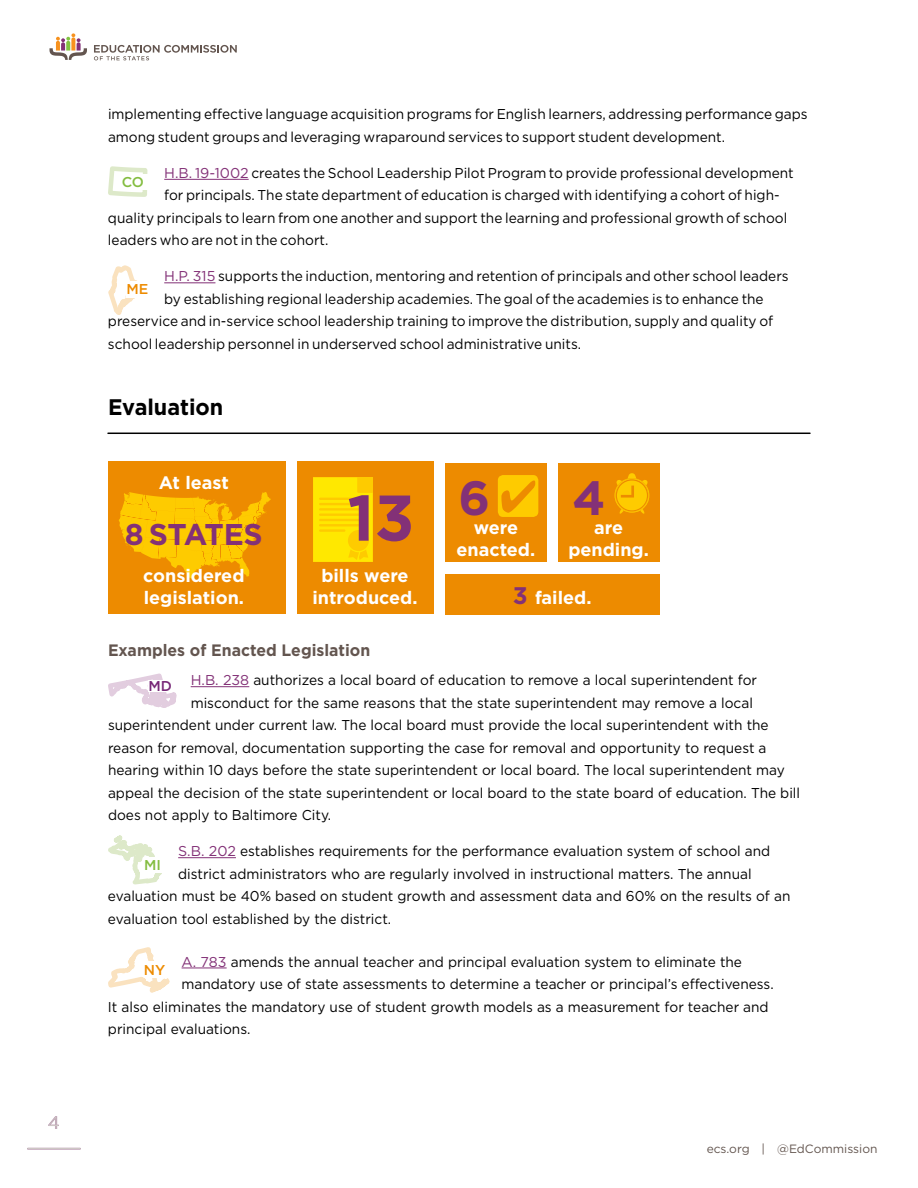
<style>
.page{position:relative;width:918px;height:1188px;background:#fff}
.page>*{position:absolute;margin:0;border:0;box-sizing:border-box;transform-origin:0 0}
.t1{font:700 64.5px "Gotham";color:#833177}
.t2{font:700 48px "Gotham";color:#833177}
.t3{font:700 30px "Gotham";letter-spacing:-.025em;color:#833177}
.t4{font:700 22.5px "Gotham";color:#000;scale:.96 1}
.t5{font:700 18px/21.6px "Gotham";color:#fff;text-align:center}
.t6{font:18px "Gotham";color:#833177}
.t7{font:700 16.5px "Gotham";color:#63554f;scale:.96 1}
.t8{font:14.25px/22.5px "Gotham";color:#000;scale:.96 1}
.t9{font:500 14.25px "Gotham";color:#84bd41}
.t10{font:500 14.25px "Gotham";color:#ed8b00}
.t11{font:500 14.25px "Gotham";color:#772877}
.t12{font:12px "Gotham";color:#63554f}
.s1{color:#833177}
.s2{font-size:24px;color:#833177}
</style>
<div class="page">
<hr style="left:28px;top:1148px;width:52px;height:1px;background:#cdc6c4">
<svg style="left:50px;top:33px;width:37px;height:27px"></svg>
<svg style="left:94px;top:45px;width:143px;height:15px"></svg>
<hr style="left:164px;top:179px;width:85px;height:1px;background:#833177">
<hr style="left:164px;top:282px;width:51px;height:1px;background:#833177">
<hr style="left:108px;top:433px;width:702px;height:1px;background:#000">
<hr style="left:191px;top:686px;width:58px;height:1px;background:#833177">
<hr style="left:178px;top:857px;width:58px;height:1px;background:#833177">
<hr style="left:182px;top:968px;width:45px;height:1px;background:#833177">
<div style="left:297px;top:461px;width:137px;height:153px;background:#ed8b00"></div>
<div style="left:108px;top:461px;width:177px;height:153px;background:#ed8b00"></div>
<svg style="left:119px;top:492px;width:152px;height:87px"></svg>
<svg style="left:313px;top:478px;width:60px;height:84px;background:#fedf00"></svg>
<div style="left:445px;top:574px;width:214px;height:40px;background:#ed8b00"></div>
<div style="left:445px;top:463px;width:102px;height:99px;background:#ed8b00"></div>
<svg style="left:498px;top:475px;width:40px;height:42px"></svg>
<div style="left:558px;top:463px;width:101px;height:99px;background:#ed8b00"></div>
<svg style="left:615px;top:473px;width:34px;height:41px"></svg>
<svg style="left:108px;top:166px;width:40px;height:31px"></svg>
<div style="left:122px;top:174px;width:29px;height:16px;background:#fff"></div>
<svg style="left:108px;top:265px;width:29px;height:50px"></svg>
<div style="left:127px;top:281px;width:24px;height:16px;background:#fff"></div>
<svg style="left:108px;top:673px;width:69px;height:35px"></svg>
<div style="left:148px;top:680px;width:29px;height:11px;background:#fff"></div>
<svg style="left:108px;top:835px;width:62px;height:158px"></svg>
<div style="left:144px;top:962px;width:24px;height:16px;background:#fff"></div>
<p class="t6" style="left:48px;top:1111px;width:14px">4</p>
<p class="t8" style="left:108px;top:103px;width:730px">implementing effective language acquisition programs for English learners, addressing performance gaps among student groups and leveraging wraparound services to support student development.</p>
<p class="t8" style="left:164px;top:161px;width:657px"><span class="s1">H.B. 19-1002</span> creates the School Leadership Pilot Program to provide professional development</p>
<p class="t8" style="left:164px;top:184px;width:643px">for principals. The state department of education is charged with identifying a cohort of high-</p>
<p class="t8" style="left:108px;top:206px;width:709px">quality principals to learn from one another and support the learning and professional growth of school</p>
<p class="t8" style="left:108px;top:229px;width:231px">leaders who are not in the cohort.</p>
<p class="t8" style="left:164px;top:265px;width:652px"><span class="s1">H.P. 315</span> supports the induction, mentoring and retention of principals and other school leaders</p>
<p class="t8" style="left:164px;top:287px;width:626px">by establishing regional leadership academies. The goal of the academies is to enhance the</p>
<p class="t8" style="left:108px;top:310px;width:694px">preservice and in-service school leadership training to improve the distribution, supply and quality of</p>
<p class="t8" style="left:108px;top:332px;width:494px">school leadership personnel in underserved school administrative units.</p>
<p class="t9" style="left:122px;top:173px;width:24px">CO</p>
<p class="t10" style="left:127px;top:280px;width:23px">ME</p>
<h3 class="t4" style="left:108px;top:392px;width:122px">Evaluation</h3>
<p class="t5" style="left:159px;top:472px;width:72px">At least</p>
<h3 class="t3" style="left:125px;top:514px;width:139px">8 STATES</h3>
<p class="t5" style="left:143px;top:565px;width:103px;text-align:left">considered legislation.</p>
<h1 class="t1" style="left:347px;top:475px;width:69px">13</h1>
<p class="t5" style="left:313px;top:565px;width:107px">bills were introduced.</p>
<h2 class="t2" style="left:458px;top:466px;width:33px">6</h2>
<p class="t5" style="left:457px;top:517px;width:80px">were enacted.</p>
<h2 class="t2" style="left:573px;top:466px;width:35px">4</h2>
<p class="t5" style="left:568px;top:517px;width:82px">are pending.</p>
<p class="t5" style="left:513px;top:586px;width:80px"><span class="s2">3</span> failed.</p>
<p class="t7" style="left:108px;top:639px;width:275px">Examples of Enacted Legislation</p>
<p class="t8" style="left:191px;top:669px;width:591px"><span class="s1">H.B. 238</span> authorizes a local board of education to remove a local superintendent for</p>
<p class="t8" style="left:191px;top:691px;width:587px">misconduct for the same reasons that the state superintendent may remove a local</p>
<p class="t8" style="left:108px;top:714px;width:690px">superintendent under current law. The local board must provide the local superintendent with the</p>
<p class="t8" style="left:108px;top:736px;width:687px">reason for removal, documentation supporting the case for removal and opportunity to request a</p>
<p class="t8" style="left:108px;top:759px;width:707px">hearing within 10 days before the state superintendent or local board. The local superintendent may</p>
<p class="t8" style="left:108px;top:781px;width:723px">appeal the decision of the state superintendent or local board to the state board of education. The bill</p>
<p class="t8" style="left:108px;top:804px;width:234px">does not apply to Baltimore City.</p>
<p class="t8" style="left:178px;top:840px;width:618px"><span class="s1">S.B. 202</span> establishes requirements for the performance evaluation system of school and</p>
<p class="t8" style="left:178px;top:862px;width:599px">district administrators who are regularly involved in instructional matters. The annual</p>
<p class="t8" style="left:108px;top:885px;width:712px">evaluation must be 40% based on student growth and assessment data and 60% on the results of an</p>
<p class="t8" style="left:108px;top:907px;width:297px">evaluation tool established by the district.</p>
<p class="t8" style="left:182px;top:950px;width:585px"><span class="s1">A. 783</span> amends the annual teacher and principal evaluation system to eliminate the</p>
<p class="t8" style="left:182px;top:972px;width:618px">mandatory use of state assessments to determine a teacher or principal’s effectiveness.</p>
<p class="t8" style="left:108px;top:995px;width:690px">It also eliminates the mandatory use of student growth models as a measurement for teacher and</p>
<p class="t8" style="left:108px;top:1017px;width:150px">principal evaluations.</p>
<p class="t11" style="left:148px;top:677px;width:25px">MD</p>
<p class="t9" style="left:144px;top:855px;width:18px">MI</p>
<p class="t10" style="left:144px;top:961px;width:23px">NY</p>
<p class="t12" style="left:707px;top:1141px;width:172px">ecs.org | @EdCommission</p>
</div>
